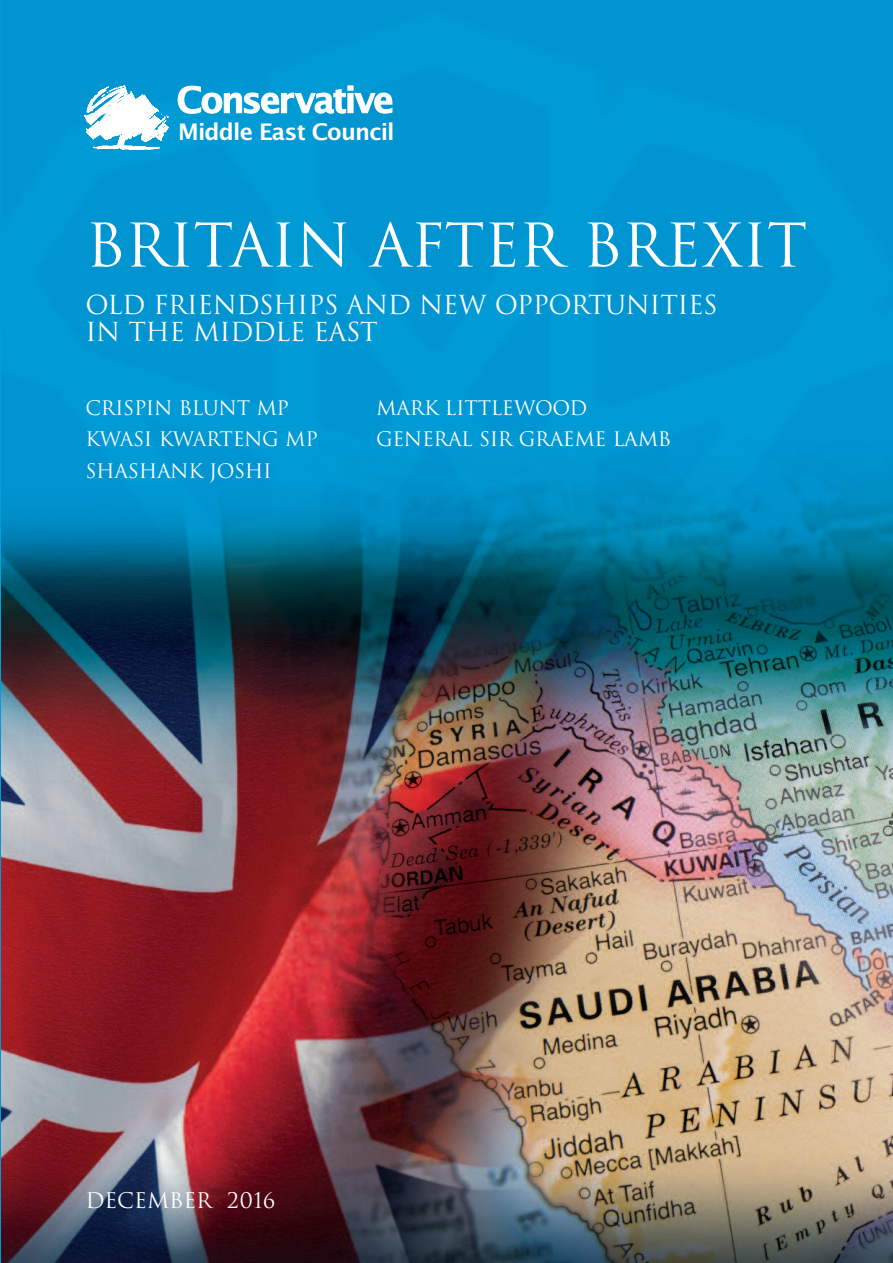
<style>
.page{position:relative;width:893px;height:1263px;background:#fff}
.page>*{position:absolute;margin:0;border:0;box-sizing:border-box;transform-origin:0 0}
.t1{font:58.5px "Trajan";letter-spacing:-.015em;color:#fff}
.t2{font:25.5px/27px "Trajan";letter-spacing:-.02em;color:#fff}
.t3{font:700 22.8px "Lucida Grande";letter-spacing:-.035em;color:#fff}
.t4{font:21px "Trajan";color:#fff}
.t5{font:19.5px/31.5px "Trajan";letter-spacing:-.02em;color:#fff}
</style>
<div class="page">
<img style="left:1px;top:0;width:892px;height:1263px">
<hr style="left:0;top:0;width:1px;height:1263px;background:#0099d8">
<svg style="left:84px;top:85px;width:309px;height:65px"></svg>
<p class="t3" style="left:178px;top:113px;width:218px">Middle East Council</p>
<h1 class="t1" style="left:85px;top:210px;width:723px">BRITAIN AFTER BREXIT</h1>
<h2 class="t2" style="left:85px;top:292px;width:634px">OLD FRIENDSHIPS AND NEW OPPORTUNITIES<br>IN THE MIDDLE EAST</h2>
<p class="t5" style="left:85px;top:392px;width:234px">CRISPIN BLUNT MP<br>KWASI KWARTENG MP<br>SHASHANK JOSHI</p>
<p class="t5" style="left:376px;top:392px;width:297px">MARK LITTLEWOOD<br>GENERAL SIR GRAEME LAMB</p>
<p class="t4" style="left:85px;top:1188px;width:192px">DECEMBER 2016</p>
</div>
